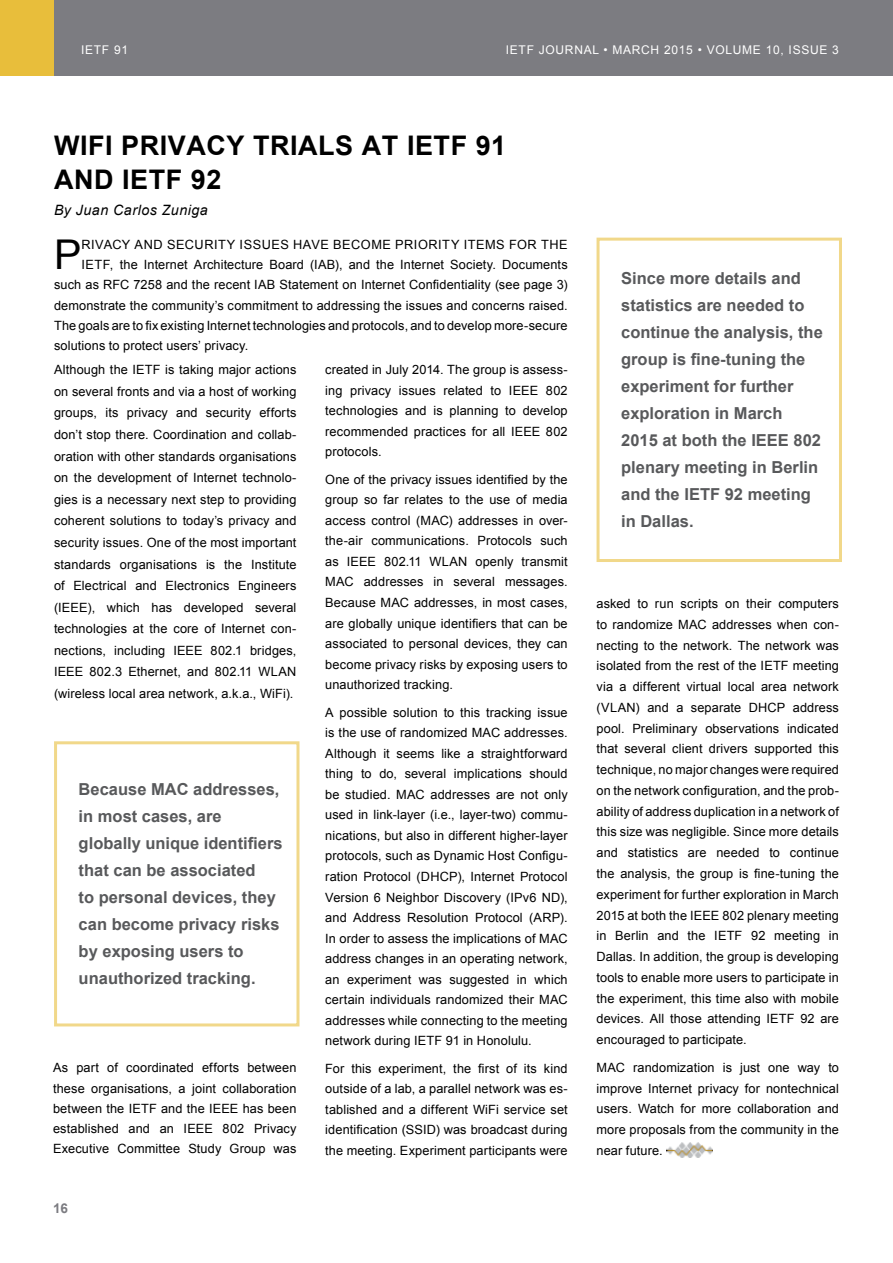
<style>
.page{position:relative;width:893px;height:1263px;background:#fff}
.page>*{position:absolute;margin:0;border:0;box-sizing:border-box;transform-origin:0 0}
.t1{font:41.1px "Arial";color:#000}
.t2{font:700 27px/34.5px "Arial";letter-spacing:.02em;color:#000}
.t3{font:700 16.5px/27px "Arial";color:#58595b}
.t4{font:italic 14.25px "Arial";letter-spacing:.035em;color:#000}
.t5{font:700 13.5px "Arial";color:#7c7c81}
.t6{font:12.75px/20.5px "Arial";letter-spacing:.01em;color:#000;text-align:justify}
.t7{font:12.75px "Arial";letter-spacing:.04em;color:#000}
.t8{font:12px "Arial";letter-spacing:.06em;color:#fff}
</style>
<div class="page">
<div style="left:0;top:0;width:893px;height:76px;background:#7c7c81"></div>
<div style="left:0;top:0;width:54px;height:76px;background:#e8be3b"></div>
<img style="left:666px;top:1142px;width:47px;height:16px">
<div style="left:54px;top:741px;width:245px;height:285px;border:3px solid #f1d88a"></div>
<div style="left:596px;top:238px;width:246px;height:324px;border:3px solid #f1d88a"></div>
<p class="t8" style="left:81px;top:42px;width:49px">IETF 91</p>
<p class="t8" style="left:506px;top:42px;width:335px">IETF JOURNAL • MARCH 2015 • VOLUME 10, ISSUE 3</p>
<h2 class="t2" style="left:54px;top:129px;width:454px">WIFI PRIVACY TRIALS AT IETF 91<br>AND IETF 92</h2>
<p class="t4" style="left:54px;top:201px;width:155px">By Juan Carlos Zuniga</p>
<h1 class="t1" style="left:54px;top:228px;width:29px">P</h1>
<p class="t7" style="left:81px;top:236px;width:488px">RIVACY AND SECURITY ISSUES HAVE BECOME PRIORITY ITEMS FOR THE</p>
<p class="t6" style="left:81px;top:255px;width:488px">IETF, the Internet Architecture Board (IAB), and the Internet Society. Documents</p>
<p class="t6" style="left:54px;top:275px;width:515px">such as RFC 7258 and the recent IAB Statement on Internet Confidentiality (see page 3)</p>
<p class="t6" style="left:54px;top:295px;width:515px">demonstrate the community’s commitment to addressing the issues and concerns raised.</p>
<p class="t6" style="left:54px;top:315px;width:515px">The goals are to fix existing Internet technologies and protocols, and to develop more-secure</p>
<p class="t6" style="left:54px;top:336px;width:196px">solutions to protect users’ privacy.</p>
<p class="t6" style="left:54px;top:359px;width:244px;line-height:21.6px">Although the IETF is taking major actions on several fronts and via a host of working groups, its privacy and security efforts don’t stop there. Coordination and collab&shy;oration with other standards organisations on the development of Internet technolo&shy;gies is a necessary next step to providing coherent solutions to today’s privacy and security issues. One of the most important standards organisations is the Institute of Electrical and Electronics Engineers (IEEE), which has developed several technologies at the core of Internet con&shy;nections, including IEEE 802.1 bridges, IEEE 802.3 Ethernet, and 802.11 WLAN (wireless local area network, a.k.a., WiFi).</p>
<p class="t6" style="left:325px;top:359px;width:244px">created in July 2014. The group is assess&shy;ing privacy issues related to IEEE 802 technologies and is planning to develop recommended practices for all IEEE 802 protocols.</p>
<p class="t6" style="left:325px;top:469px;width:244px">One of the privacy issues identified by the group so far relates to the use of media access control (MAC) addresses in over&shy;the-air communications. Protocols such as IEEE 802.11 WLAN openly transmit MAC addresses in several messages.<br>Because MAC addresses, in most cases, are globally unique identifiers that can be associated to personal devices, they can become privacy risks by exposing users to unauthorized tracking.</p>
<p class="t6" style="left:325px;top:702px;width:244px">A possible solution to this tracking issue is the use of randomized MAC addresses.<br>Although it seems like a straightforward thing to do, several implications should be studied. MAC addresses are not only used in link-layer (i.e., layer-two) commu&shy;nications, but also in different higher-layer protocols, such as Dynamic Host Configu&shy;ration Protocol (DHCP), Internet Protocol Version 6 Neighbor Discovery (IPv6 ND), and Address Resolution Protocol (ARP).<br>In order to assess the implications of MAC address changes in an operating network, an experiment was suggested in which certain individuals randomized their MAC addresses while connecting to the meeting network during IETF 91 in Honolulu.</p>
<p class="t6" style="left:325px;top:1058px;width:244px">For this experiment, the first of its kind outside of a lab, a parallel network was es&shy;tablished and a different WiFi service set identification (SSID) was broadcast during the meeting. Experiment participants were</p>
<p class="t3" style="left:79px;top:776px;width:205px">Because MAC addresses, in most cases, are globally unique identifiers that can be associated<br>to personal devices, they can become privacy risks by exposing users to unauthorized tracking.</p>
<p class="t6" style="left:53px;top:1058px;width:245px">As part of coordinated efforts between these organisations, a joint collaboration between the IETF and the IEEE has been established and an IEEE 802 Privacy Executive Committee Study Group was</p>
<p class="t5" style="left:53px;top:1199px;width:17px">16</p>
<p class="t3" style="left:621px;top:265px;width:203px">Since more details and statistics are needed to continue the analysis, the group is fine-tuning the experiment for further exploration in March<br>2015 at both the IEEE 802 plenary meeting in Berlin and the IETF 92 meeting in Dallas.</p>
<p class="t6" style="left:596px;top:593px;width:244px">asked to run scripts on their computers to randomize MAC addresses when con&shy;necting to the network. The network was isolated from the rest of the IETF meeting via a different virtual local area network (VLAN) and a separate DHCP address pool. Preliminary observations indicated that several client drivers supported this technique, no major changes were required on the network configuration, and the prob&shy;ability of address duplication in a network of this size was negligible. Since more details and statistics are needed to continue the analysis, the group is fine-tuning the experiment for further exploration in March 2015 at both the IEEE 802 plenary meeting in Berlin and the IETF 92 meeting in Dallas. In addition, the group is developing tools to enable more users to participate in the experiment, this time also with mobile devices. All those attending IETF 92 are encouraged to participate.</p>
<p class="t6" style="left:596px;top:1057px;width:244px">MAC randomization is just one way to improve Internet privacy for nontechnical users. Watch for more collaboration and more proposals from the community in the near future.</p>
</div>
